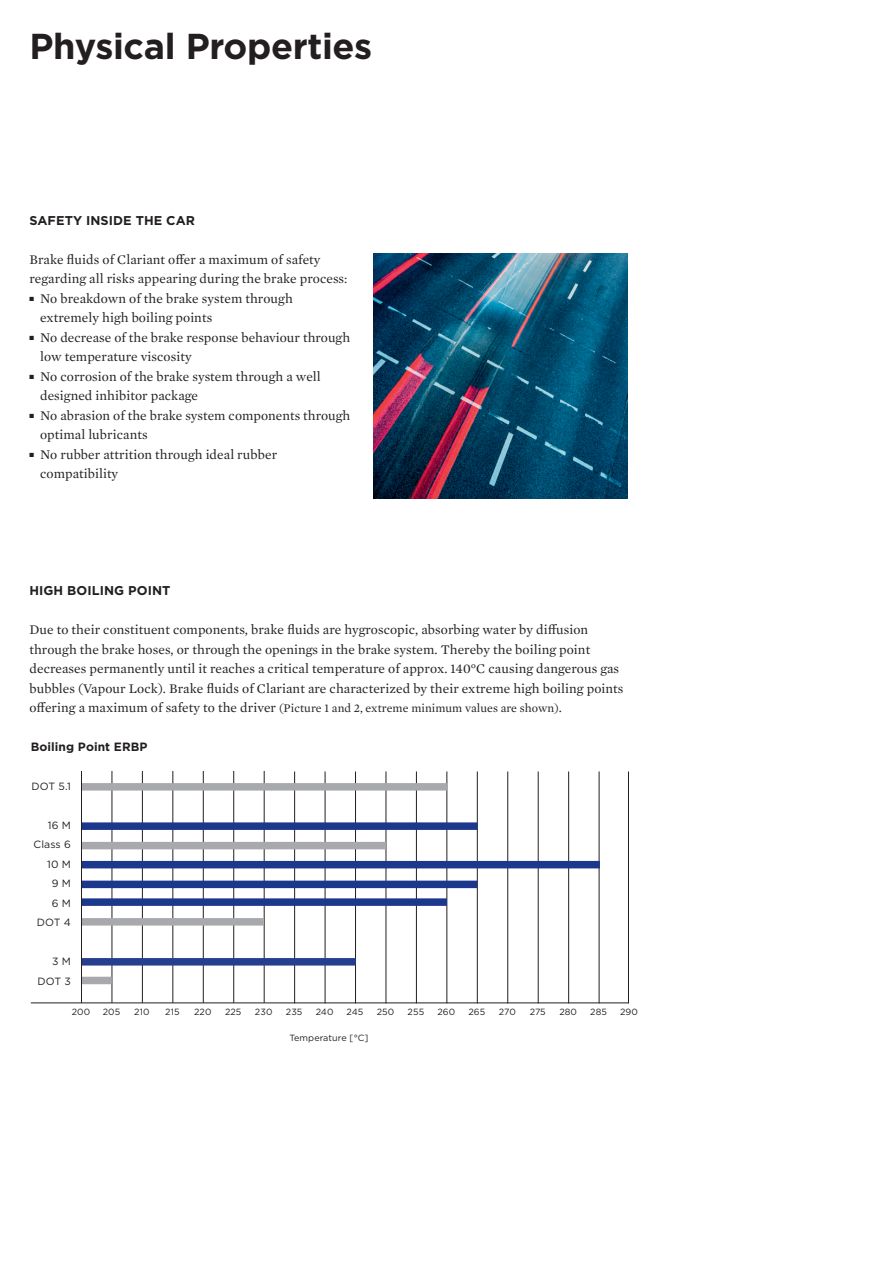
<style>
.page{position:relative;width:893px;height:1263px;background:#fff}
.page>*{position:absolute;margin:0;border:0;box-sizing:border-box;transform-origin:0 0}
.t1{font:700 36px "Gotham";letter-spacing:-.01em;color:#231f20}
.t2{font:13.5px/19.5px "Mercury Text G1";letter-spacing:.005em;color:#231f20}
.t3{font:700 12.75px "Gotham";letter-spacing:.005em;color:#231f20}
.t4{font:12px "Mercury Text G1";letter-spacing:.005em;color:#231f20}
.t5{font:700 12px "Gotham";letter-spacing:.005em;color:#231f20}
.t6{font:10.5px/19.5px "Gotham";letter-spacing:.01em;color:#231f20;text-align:right}
.t7{font:9px "Gotham";letter-spacing:.01em;color:#231f20}
.s1{font-size:13.5px}
</style>
<div class="page">
<hr style="left:112px;top:771px;width:1px;height:232px;background:#231f20">
<hr style="left:142px;top:771px;width:1px;height:232px;background:#231f20">
<hr style="left:173px;top:771px;width:1px;height:232px;background:#231f20">
<hr style="left:203px;top:771px;width:1px;height:232px;background:#231f20">
<hr style="left:233px;top:771px;width:1px;height:232px;background:#231f20">
<hr style="left:264px;top:771px;width:1px;height:232px;background:#231f20">
<hr style="left:294px;top:771px;width:1px;height:232px;background:#231f20">
<hr style="left:325px;top:771px;width:1px;height:232px;background:#231f20">
<hr style="left:355px;top:771px;width:1px;height:232px;background:#231f20">
<hr style="left:386px;top:771px;width:1px;height:232px;background:#231f20">
<hr style="left:416px;top:771px;width:1px;height:232px;background:#231f20">
<hr style="left:447px;top:771px;width:1px;height:232px;background:#231f20">
<hr style="left:477px;top:771px;width:1px;height:232px;background:#231f20">
<hr style="left:507px;top:771px;width:1px;height:232px;background:#231f20">
<hr style="left:538px;top:771px;width:1px;height:232px;background:#231f20">
<hr style="left:568px;top:771px;width:1px;height:232px;background:#231f20">
<hr style="left:599px;top:771px;width:1px;height:232px;background:#231f20">
<hr style="left:628px;top:771px;width:1px;height:232px;background:#231f20">
<div style="left:81px;top:822px;width:397px;height:8px;background:#1b388c"></div>
<div style="left:81px;top:783px;width:366px;height:7px;background:#a8a9ad"></div>
<div style="left:81px;top:958px;width:275px;height:7px;background:#253f8e"></div>
<div style="left:81px;top:977px;width:31px;height:7px;background:#a8a9ad"></div>
<div style="left:81px;top:842px;width:305px;height:7px;background:#a8a9ad"></div>
<div style="left:81px;top:861px;width:519px;height:7px;background:#1b388c"></div>
<div style="left:81px;top:918px;width:183px;height:7px;background:#a8a9ad"></div>
<div style="left:81px;top:898px;width:366px;height:8px;background:#1b388c"></div>
<div style="left:81px;top:881px;width:396px;height:7px;background:#1b388c"></div>
<hr style="left:31px;top:1002px;width:598px;height:1px;background:#231f20">
<hr style="left:81px;top:771px;width:1px;height:232px;background:#231f20">
<img style="left:373px;top:254px;width:255px;height:245px">
<h1 class="t1" style="left:30px;top:22px;width:344px">PHYSICAL PROPERTIES</h1>
<p class="t3" style="left:29px;top:212px;width:167px">SAFETY INSIDE THE CAR</p>
<p class="t2" style="left:29px;top:249px;width:320px">Brake fluids of Clariant offer a maximum of safety regarding all risks appearing during the brake process:</p>
<p class="t2" style="left:40px;top:288px;width:254px;text-indent:-11px">■ No breakdown of the brake system through extremely high boiling points</p>
<p class="t2" style="left:40px;top:327px;width:312px;text-indent:-11px">■ No decrease of the brake response behaviour through low temperature viscosity</p>
<p class="t2" style="left:40px;top:366px;width:282px;text-indent:-11px">■ No corrosion of the brake system through a well designed inhibitor package</p>
<p class="t2" style="left:40px;top:405px;width:312px;text-indent:-11px">■ No abrasion of the brake system components through optimal lubricants</p>
<p class="t2" style="left:40px;top:444px;width:239px;text-indent:-11px">■ No rubber attrition through ideal rubber compatibility</p>
<p class="t3" style="left:29px;top:582px;width:139px">H IGH BOILING POINT</p>
<p class="t2" style="left:29px;top:619px;width:595px">Due to their constituent components, brake fluids are hygroscopic, absorbing water by diffusion through the brake hoses, or through the openings in the brake system. Thereby the boiling point decreases permanently until it reaches a critical temperature of approx. 140°C causing dangerous gas bubbles (Vapour Lock). Brake fluids of Clariant are characterized by their extreme high boiling points</p>
<p class="t4" style="left:29px;top:700px;width:534px"><span class="s1">offering a maximum of safety to the driver</span> (Picture 1 and 2, extreme minimum values are shown)<span class="s1">.</span></p>
<p class="t5" style="left:31px;top:739px;width:118px">BOILING POINT ERBP</p>
<p class="t6" style="left:32px;top:776px;width:41px">DOT 5.1</p>
<p class="t6" style="left:34px;top:815px;width:39px">16 M<br>Class 6<br>10 M<br>9 M<br>6 M<br>DOT 4</p>
<p class="t6" style="left:38px;top:951px;width:35px">3 M<br>DOT 3</p>
<p class="t7" style="left:72px;top:1006px;width:20px">200</p>
<p class="t7" style="left:103px;top:1006px;width:19px">205</p>
<p class="t7" style="left:134px;top:1006px;width:17px">210</p>
<p class="t7" style="left:165px;top:1006px;width:16px">215</p>
<p class="t7" style="left:194px;top:1006px;width:19px">220</p>
<p class="t7" style="left:225px;top:1006px;width:18px">225</p>
<p class="t7" style="left:255px;top:1006px;width:19px">230</p>
<p class="t7" style="left:286px;top:1006px;width:18px">235</p>
<p class="t7" style="left:316px;top:1006px;width:19px">240</p>
<p class="t7" style="left:347px;top:1006px;width:18px">245</p>
<p class="t7" style="left:377px;top:1006px;width:19px">250</p>
<p class="t7" style="left:408px;top:1006px;width:18px">255</p>
<p class="t7" style="left:437px;top:1006px;width:19px">260</p>
<p class="t7" style="left:468px;top:1006px;width:18px">265</p>
<p class="t7" style="left:499px;top:1006px;width:19px">270</p>
<p class="t7" style="left:530px;top:1006px;width:18px">275</p>
<p class="t7" style="left:559px;top:1006px;width:19px">280</p>
<p class="t7" style="left:590px;top:1006px;width:18px">285</p>
<p class="t7" style="left:620px;top:1006px;width:19px">290</p>
<p class="t7" style="left:289px;top:1031px;width:81px">Temperature [°C]</p>
</div>
